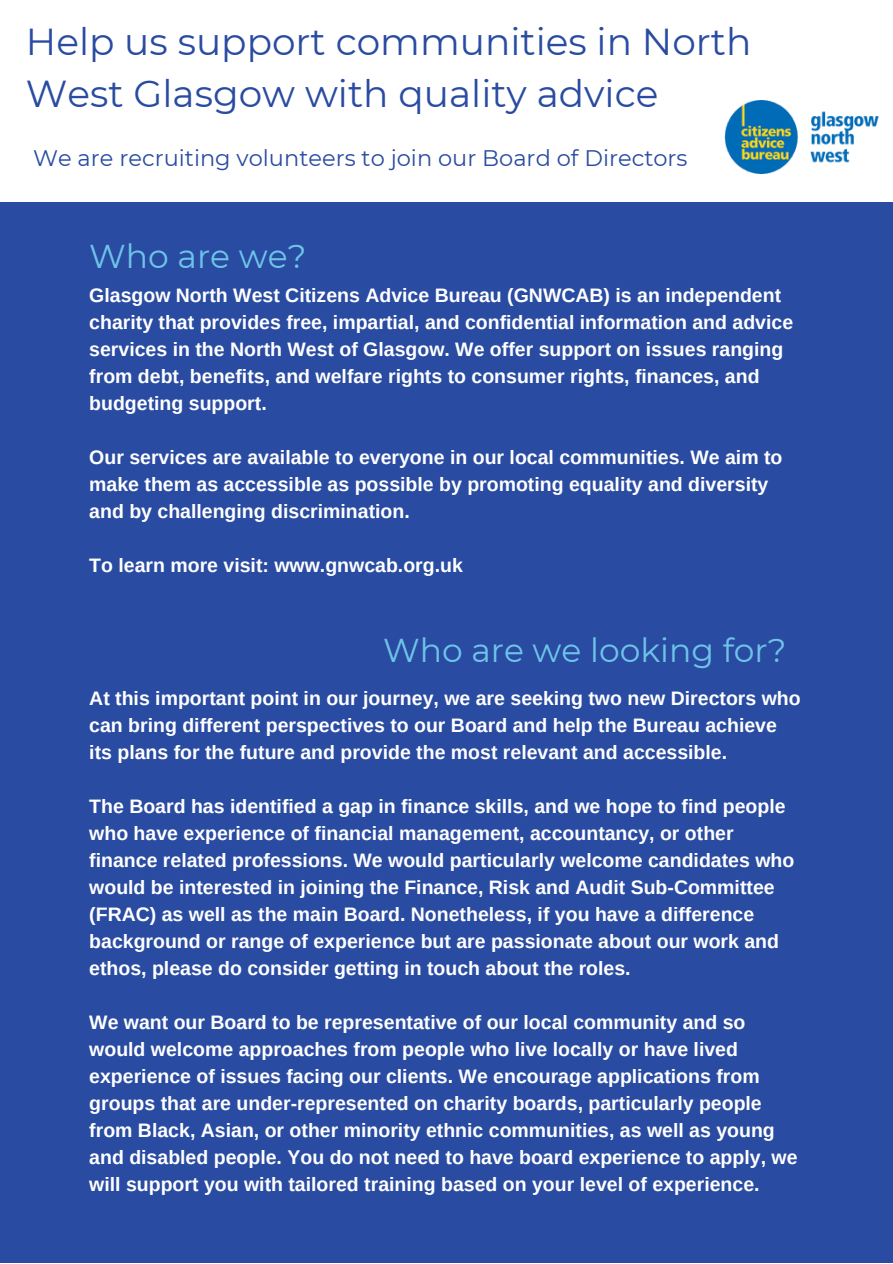
<style>
.page{position:relative;width:893px;height:1264px;background:#fff}
.page>*{position:absolute;margin:0;border:0;box-sizing:border-box;transform-origin:0 0}
.t1{font:37.5px/51.8px "Montserrat";color:#294ba1}
.t2{font:33px "Montserrat";color:#6ec4e8}
.t3{font:22.5px "Montserrat";color:#294ba1}
.t4{font:700 19.5px/27px "Arimo";color:#fff}
</style>
<div class="page">
<div style="left:0;top:0;width:892px;height:1262px;background:#294ba1"></div>
<div style="left:0;top:0;width:892px;height:202px;background:#fff"></div>
<img style="left:724px;top:100px;width:155px;height:73px">
<p class="t1" style="left:26px;top:16px;width:727px">Help us support communities in North<br>West Glasgow with quality advice</p>
<p class="t3" style="left:33px;top:144px;width:656px">We are recruiting volunteers to join our Board of Directors</p>
<p class="t2" style="left:89px;top:236px;width:219px">Who are we?</p>
<p class="t4" style="left:89px;top:281px;width:705px">Glasgow North West Citizens Advice Bureau (GNWCAB) is an independent charity that provides free, impartial, and confidential information and advice services in the North West of Glasgow. We offer support on issues ranging from debt, benefits, and welfare rights to consumer rights, finances, and budgeting support.</p>
<p class="t4" style="left:89px;top:443px;width:694px">Our services are available to everyone in our local communities. We aim to make them as accessible as possible by promoting equality and diversity and by challenging discrimination.</p>
<p class="t4" style="left:89px;top:551px;width:375px">To learn more visit: www.gnwcab.org.uk</p>
<p class="t2" style="left:383px;top:629px;width:405px">Who are we looking for?</p>
<p class="t4" style="left:89px;top:685px;width:713px">At this important point in our journey, we are seeking two new Directors who can bring different perspectives to our Board and help the Bureau achieve its plans for the future and provide the most relevant and accessible.</p>
<p class="t4" style="left:89px;top:793px;width:706px">The Board has identified a gap in finance skills, and we hope to find people who have experience of financial management, accountancy, or other finance related professions. We would particularly welcome candidates who would be interested in joining the Finance, Risk and Audit Sub-Committee (FRAC) as well as the main Board. Nonetheless, if you have a difference background or range of experience but are passionate about our work and ethos, please do consider getting in touch about the roles.</p>
<p class="t4" style="left:89px;top:1009px;width:709px">We want our Board to be representative of our local community and so would welcome approaches from people who live locally or have lived experience of issues facing our clients. We encourage applications from groups that are under-represented on charity boards, particularly people from Black, Asian, or other minority ethnic communities, as well as young and disabled people. You do not need to have board experience to apply, we will support you with tailored training based on your level of experience.</p>
</div>
